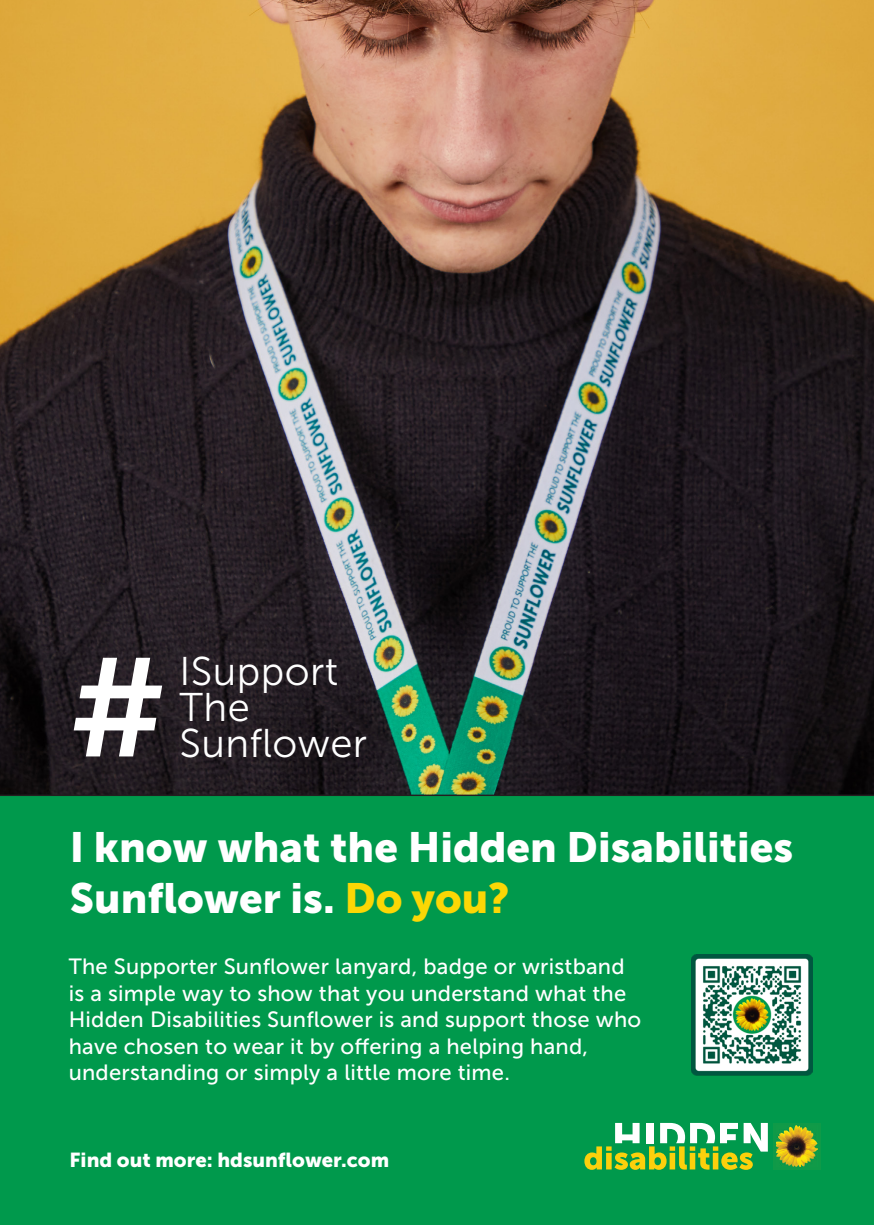
<style>
.page{position:relative;width:874px;height:1225px;background:#fff}
.page>*{position:absolute;margin:0;border:0;box-sizing:border-box;transform-origin:0 0}
.t1{font:139px "Museo Sans 700";color:#fff}
.Paragraph_Style1{font:42px/50.4px "Museo Sans 900";color:#fff}
.t2{font:40px/36px "Museo Sans 300";letter-spacing:.01em;color:#fff}
.t3{font:22px/26.4px "Museo Sans 500";letter-spacing:.01em;color:#fff}
.Paragraph_Style1-2{font:20.2px "Museo Sans 900";color:#fff}
.s1{color:#fbd705}
</style>
<div class="page">
<img style="left:0;top:0;width:873px;height:794px">
<div style="left:0;top:794px;width:873px;height:431px;background:#00994c"></div>
<div style="left:772px;top:1123px;width:48px;height:46px;background:#0f9a48"></div>
<img style="left:776px;top:1125px;width:40px;height:41px">
<svg style="left:584px;top:1123px;width:183px;height:46px"></svg>
<img style="left:691px;top:954px;width:120px;height:143px">
<p class="t1" style="left:69px;top:631px;width:100px">#</p>
<p class="t2" style="left:179px;top:653px;width:189px">ISupport<br>The<br>Sunflower</p>
<p class="Paragraph_Style1" style="left:70px;top:822px;width:724px">I know what the Hidden Disabilities<br>Sunflower is. <span class="s1">Do you?</span></p>
<p class="t3" style="left:69px;top:953px;width:573px">The Supporter Sunflower lanyard, badge or wristband is a simple way to show that you understand what the Hidden Disabilities Sunflower is and support those who have chosen to wear it by offering a helping hand, understanding or simply a little more time.</p>
<p class="Paragraph_Style1-2" style="left:69px;top:1148px;width:321px">Find out more: hdsunflower.com</p>
</div>
